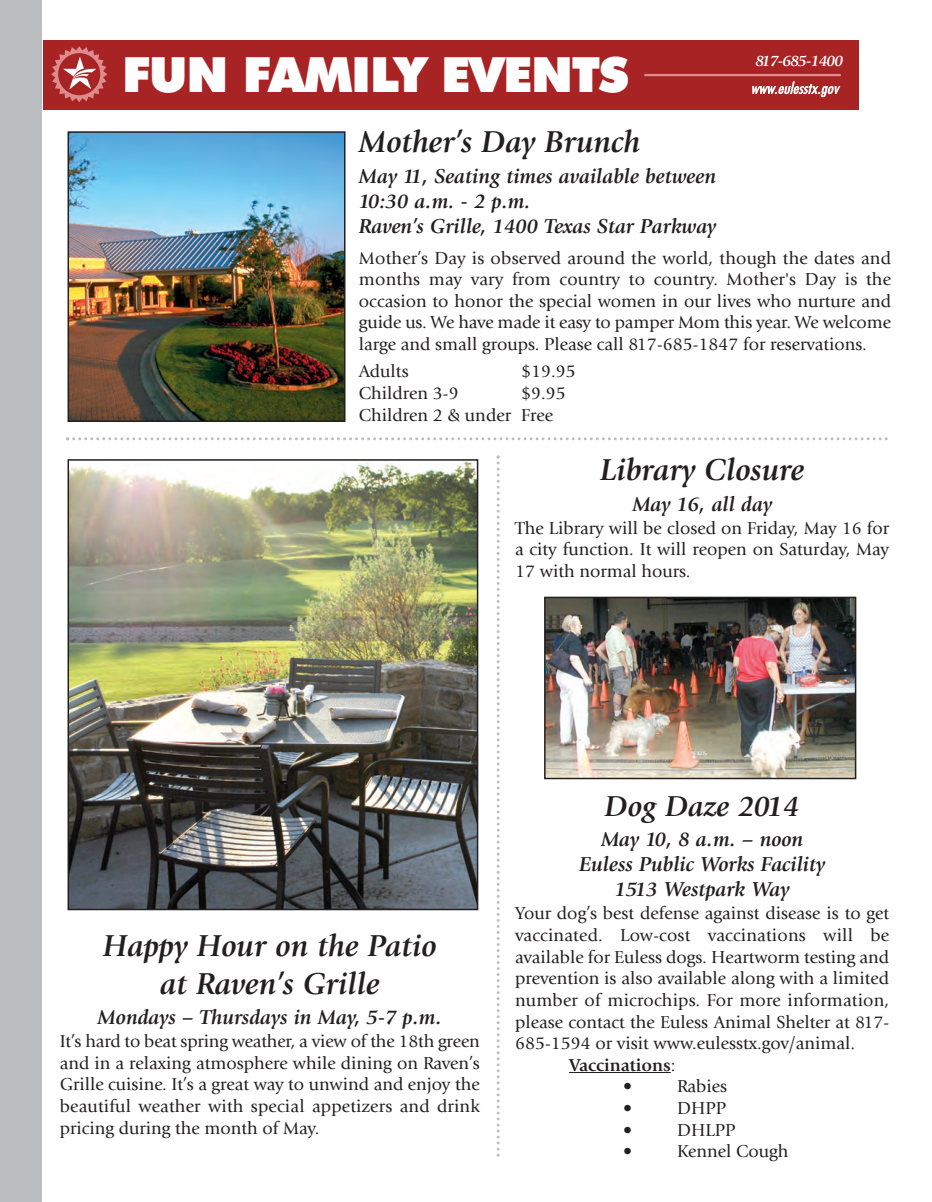
<style>
.page{position:relative;width:932px;height:1202px;background:#fff}
.page>*{position:absolute;margin:0;border:0;box-sizing:border-box;transform-origin:0 0}
.t1{font:900 48.6px "Futura BT";letter-spacing:-.025em;color:#fff}
.t2{font:italic 700 31.5px/37.8px "Giovanni";color:#231f20;text-align:center}
.t3{font:italic 700 30px "Giovanni";color:#231f20}
.t4{font:italic 700 21px/25.2px "Giovanni";color:#231f20}
.t5{font:18px/21.6px "Giovanni";color:#231f20;text-align:justify}
.t6{font:700 18px "Giovanni";color:#231f20}
.t7{font:italic 700 15.9px "Giovanni";letter-spacing:-.05em;color:#fff}
.s1{font-weight:400}
</style>
<div class="page">
<svg style="left:66px;top:437px;width:821px;height:3px"></svg>
<svg style="left:496px;top:455px;width:3px;height:701px"></svg>
<img style="left:547px;top:599px;width:306px;height:177px">
<div style="left:544px;top:596px;width:312px;height:183px;border:2px solid #231f20"></div>
<img style="left:71px;top:134px;width:271px;height:285px">
<div style="left:68px;top:131px;width:277px;height:291px;border:2px solid #231f20"></div>
<div style="left:43px;top:40px;width:815px;height:70px;background:#a82324"></div>
<svg style="left:51px;top:46px;width:56px;height:56px"></svg>
<hr style="left:644px;top:74px;width:196px;height:2px;background:#dd8b8c">
<svg style="left:752px;top:81px;width:88px;height:16px"></svg>
<div style="left:0;top:0;width:42px;height:1202px;background:#bcbdc0"></div>
<img style="left:71px;top:462px;width:404px;height:445px">
<div style="left:68px;top:459px;width:410px;height:451px;border:2px solid #231f20"></div>
<hr style="left:569px;top:1072px;width:101px;height:1px;background:#231f20">
<h1 class="t1" style="left:122px;top:45px;width:508px">FUN FAMILY EVENTS</h1>
<p class="t7" style="left:755px;top:54px;width:89px">817-685-1400</p>
<h2 class="t2" style="left:359px;top:126px;width:283px">Mother’s Day Brunch</h2>
<p class="t4" style="left:359px;top:165px;width:359px">May 11, Seating times available between<br>10:30 a.m. - 2 p.m.<br>Raven’s Grille, 1400 Texas Star Parkway</p>
<p class="t5" style="left:359px;top:248px;width:533px">Mother’s Day is observed around the world, though the dates and months may vary from country to country. Mother's Day is the occasion to honor the special women in our lives who nurture and guide us. We have made it easy to pamper Mom this year. We welcome large and small groups. Please call 817-685-1847 for reservations.</p>
<p class="t5" style="left:359px;top:362px;width:51px">Adults</p>
<p class="t5" style="left:521px;top:362px;width:56px">$19.95</p>
<p class="t5" style="left:359px;top:384px;width:101px">Children 3-9</p>
<p class="t5" style="left:359px;top:384px;width:208px;text-indent:162px">$9.95<br>Children 2 &amp; under Free</p>
<h2 class="t2" style="left:600px;top:453px;width:206px">Library Closure</h2>
<p class="t4" style="left:632px;top:493px;width:141px">May 16, all day</p>
<p class="t5" style="left:515px;top:518px;width:376px">The Library will be closed on Friday, May 16 for a city function. It will reopen on Saturday, May 17 with normal hours.</p>
<h2 class="t2" style="left:103px;top:929px;width:335px">Happy Hour on the Patio at Raven’s Grille</h2>
<p class="t4" style="left:98px;top:1006px;width:346px">Mondays – Thursdays in May, 5-7 p.m.</p>
<p class="t5" style="left:60px;top:1031px;width:421px">It’s hard to beat spring weather, a view of the 18th green and in a relaxing atmosphere while dining on Raven’s Grille cuisine. It’s a great way to unwind and enjoy the beautiful weather with special appetizers and drink pricing during the month of May.</p>
<h3 class="t3" style="left:605px;top:795px;width:196px">Dog Daze 2014</h3>
<p class="t4" style="left:579px;top:828px;width:247px;text-align:center">May 10, 8 a.m. – noon<br>Euless Public Works Facility<br>1513 Westpark Way</p>
<p class="t5" style="left:515px;top:904px;width:376px">Your dog’s best defense against disease is to get</p>
<p class="t5" style="left:515px;top:925px;width:376px">vaccinated. Low-cost vaccinations will be</p>
<p class="t5" style="left:515px;top:947px;width:376px">available for Euless dogs. Heartworm testing and</p>
<p class="t5" style="left:515px;top:969px;width:376px">prevention is also available along with a limited</p>
<p class="t5" style="left:515px;top:990px;width:376px">number of microchips. For more information,</p>
<p class="t5" style="left:515px;top:1012px;width:376px">please contact the Euless Animal Shelter at 817-</p>
<p class="t5" style="left:515px;top:1033px;width:341px">685-1594 or visit www.eulesstx.gov/animal.</p>
<p class="t6" style="left:569px;top:1057px;width:108px">Vaccinations<span class="s1">:</span></p>
<p class="t5" style="left:623px;top:1077px;width:10px">•</p>
<p class="t5" style="left:677px;top:1077px;width:52px">Rabies</p>
<p class="t5" style="left:623px;top:1098px;width:10px">•</p>
<p class="t5" style="left:677px;top:1098px;width:50px">DHPP</p>
<p class="t5" style="left:623px;top:1120px;width:10px">•</p>
<p class="t5" style="left:677px;top:1120px;width:60px">DHLPP</p>
<p class="t5" style="left:623px;top:1141px;width:10px">•</p>
<p class="t5" style="left:677px;top:1141px;width:113px">Kennel Cough</p>
</div>
